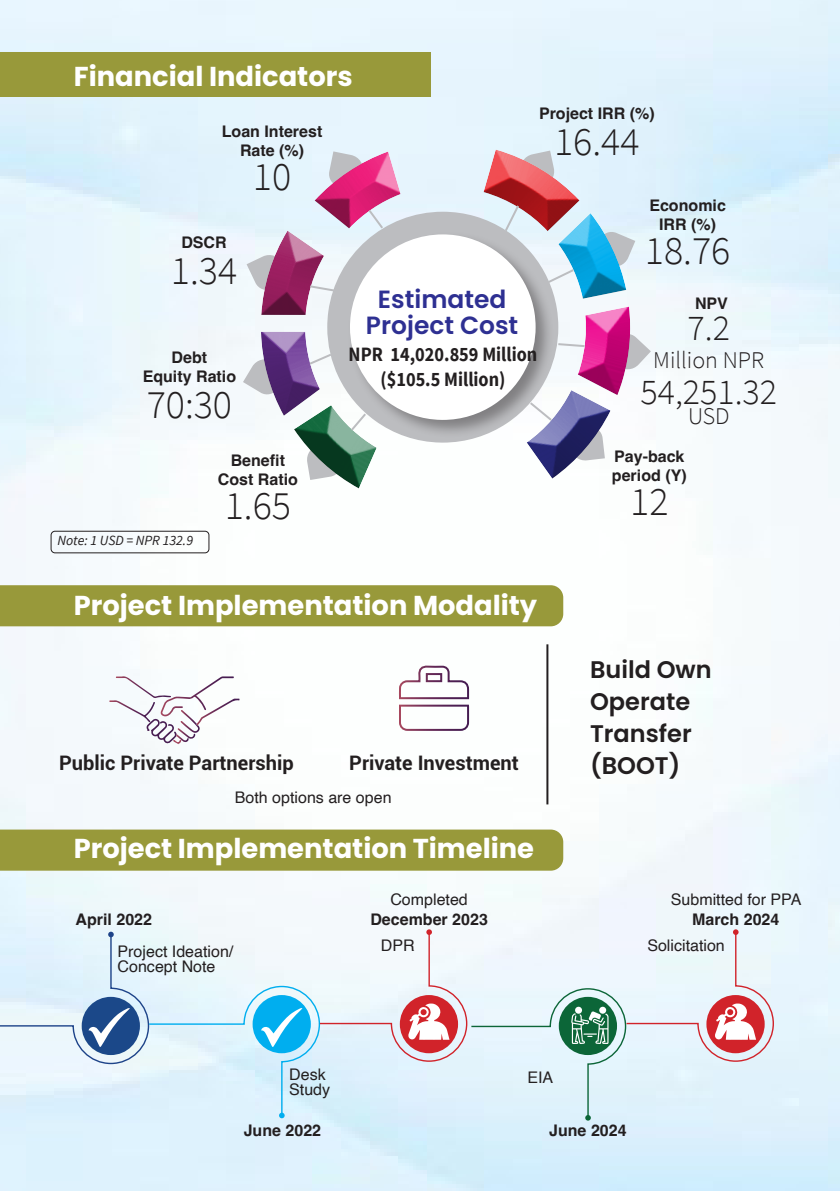
<style>
.page{position:relative;width:840px;height:1191px;background:#fff}
.page>*{position:absolute;margin:0;border:0;box-sizing:border-box;transform-origin:0 0}
.t1{font:300 40px "Source Sans Pro";color:#231f20}
.t2{font:300 36px "Source Sans Pro";color:#231f20}
.t3{font:700 27.4px "Poppins";color:#fff}
.t4{font:600 24.8px "Poppins";color:#2e3092}
.t5{font:600 24px/32px "Poppins";color:#231f20}
.t6{font:300 24px "Source Sans Pro";color:#231f20}
.t7{font:700 20.4px "Source Sans Pro";color:#231f20;scale:.9 1}
.t8{font:700 20px "Roboto";color:#231f20}
.t9{font:700 16px/19.2px "Helvetica";color:#231f20;text-align:center}
.t10{font:16px/15.2px "Helvetica";color:#231f20}
.t11{font:italic 14px "Source Sans Pro";color:#231f20}
</style>
<div class="page">
<img style="left:0;top:0;width:839px;height:1191px">
<div style="left:0;top:53px;width:430px;height:44px;background:#98993a"></div>
<div style="left:51px;top:531px;width:158px;height:22px;border:1px solid #231f20;border-radius:4px"></div>
<div style="left:0;top:585px;width:563px;height:41px;background:#98993a"></div>
<svg style="left:109px;top:676px;width:130px;height:68px"></svg>
<div style="left:0;top:829px;width:563px;height:41px;background:#98993a"></div>
<svg style="left:0;top:929px;width:774px;height:191px"></svg>
<hr style="left:546px;top:644px;width:2px;height:160px;background:#231f20">
<svg style="left:225px;top:147px;width:425px;height:355px"></svg>
<svg style="left:398px;top:664px;width:72px;height:68px"></svg>
<p class="t3" style="left:74px;top:61px;width:280px">Financial Indicators</p>
<p class="t9" style="left:222px;top:123px;width:102px">Loan Interest<br>Rate (%)</p>
<p class="t9" style="left:181px;top:235px;width:47px">DSCR</p>
<p class="t1" style="left:171px;top:247px;width:68px">1.34</p>
<p class="t1" style="left:253px;top:153px;width:40px">10</p>
<p class="t9" style="left:538px;top:106px;width:117px">Project IRR (%)</p>
<p class="t1" style="left:554px;top:117px;width:87px">16.44</p>
<p class="t9" style="left:649px;top:197px;width:78px">Economic</p>
<p class="t9" style="left:658px;top:216px;width:58px">IRR (%)</p>
<p class="t1" style="left:644px;top:226px;width:87px">18.76</p>
<p class="t9" style="left:171px;top:349px;width:37px">Debt</p>
<p class="t9" style="left:143px;top:368px;width:95px">Equity Ratio</p>
<p class="t1" style="left:147px;top:381px;width:87px">70:30</p>
<p class="t9" style="left:230px;top:452px;width:56px">Benefit</p>
<p class="t9" style="left:218px;top:471px;width:81px">Cost Ratio</p>
<p class="t4" style="left:378px;top:285px;width:130px">Estimated</p>
<p class="t4" style="left:366px;top:311px;width:154px">Project Cost</p>
<p class="t7" style="left:348px;top:341px;width:211px">NPR 14,020.859 Million</p>
<p class="t7" style="left:380px;top:366px;width:140px">($105.5 Million)</p>
<p class="t9" style="left:694px;top:295px;width:34px">NPV</p>
<p class="t2" style="left:687px;top:306px;width:44px">7.2</p>
<p class="t6" style="left:653px;top:345px;width:113px">Million NPR</p>
<p class="t2" style="left:640px;top:370px;width:138px">54,251.32</p>
<p class="t6" style="left:687px;top:401px;width:43px">USD</p>
<p class="t9" style="left:611px;top:448px;width:76px;text-align:left">Pay-back period (Y)</p>
<p class="t11" style="left:57px;top:532px;width:137px">Note: 1 USD = NPR 132.9</p>
<p class="t1" style="left:224px;top:482px;width:68px">1.65</p>
<p class="t1" style="left:629px;top:478px;width:40px">12</p>
<p class="t3" style="left:74px;top:589px;width:465px">Project Implementation Modality</p>
<p class="t8" style="left:59px;top:749px;width:236px">Public Private Partnership</p>
<p class="t8" style="left:349px;top:749px;width:171px">Private Investment</p>
<p class="t10" style="left:235px;top:790px;width:158px">Both options are open</p>
<p class="t3" style="left:74px;top:833px;width:461px">Project Implementation Timeline</p>
<p class="t5" style="left:589px;top:654px;width:123px">Build Own<br>Operate<br>Transfer</p>
<p class="t5" style="left:589px;top:750px;width:92px">(BOOT)</p>
<p class="t9" style="left:75px;top:911px;width:78px">April 2022</p>
<p class="t10" style="left:117px;top:944px;width:117px">Project Ideation/<br>Concept Note</p>
<p class="t10" style="left:289px;top:1067px;width:38px">Desk</p>
<p class="t10" style="left:289px;top:1082px;width:42px">Study</p>
<p class="t9" style="left:243px;top:1122px;width:79px">June 2022</p>
<p class="t10" style="left:390px;top:892px;width:79px">Completed</p>
<p class="t10" style="left:670px;top:892px;width:132px">Submitted for PPA</p>
<p class="t9" style="left:370px;top:911px;width:119px">December 2023</p>
<p class="t9" style="left:691px;top:911px;width:89px">March 2024</p>
<p class="t10" style="left:380px;top:938px;width:35px">DPR</p>
<p class="t10" style="left:647px;top:938px;width:79px">Solicitation</p>
<p class="t10" style="left:527px;top:1070px;width:27px">EIA</p>
<p class="t9" style="left:549px;top:1122px;width:79px">June 2024</p>
</div>
